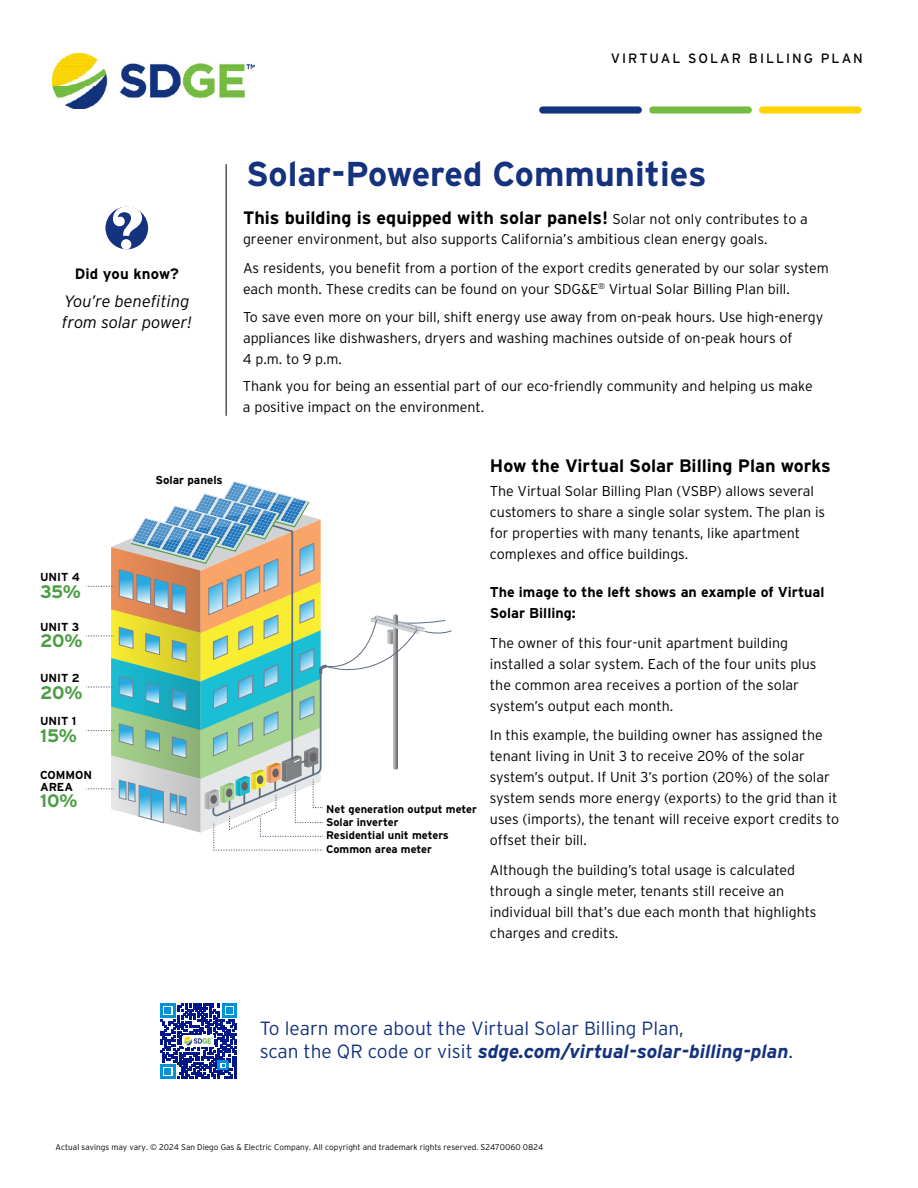
<style>
.page{position:relative;width:918px;height:1188px;background:#fff}
.page>*{position:absolute;margin:0;border:0;box-sizing:border-box;transform-origin:0 0}
.FS_HEAD{font:700 34.5px "Interstate";color:#14327d}
.t1{font:300 19.05px/23px "Interstate";color:#14327d}
.t2{font:700 18.15px "Interstate";letter-spacing:-.02em;color:#4c9e45}
.FS_HEAD-2{font:700 18px "Interstate";color:#000}
.hanging{font:700 18px "Interstate";color:#000}
.t3{font:italic 300 16.5px/21px "Interstate";color:#000}
.t4{font:700 15px "Interstate";letter-spacing:.01em;color:#000}
.hanging-2{font:300 14.25px/21px "Interstate";color:#000}
.FS_HEAD-3{font:300 14.25px/21px "Interstate";color:#000}
.hanging-3{font:700 14.25px/21px "Interstate";color:#000}
.t5{font:13.5px "Interstate";letter-spacing:.15em;color:#000}
.t6{font:700 11.55px/11.4px "Interstate";color:#000}
.t7{font:700 11.1px/13.4px "Interstate";color:#000}
.t8{font:300 8.25px "Interstate";color:#000}
.s1{font-weight:300;font-size:14.25px}
.s2{font-family:"Minion Pro";font-weight:400}
.s3{font-weight:700;font-style:italic}
</style>
<div class="page">
<img style="left:52px;top:54px;width:202px;height:54px">
<div style="left:649px;top:106px;width:103px;height:8px;background:#76bc43;border-radius:4px"></div>
<div style="left:539px;top:106px;width:103px;height:8px;background:#14327d;border-radius:4px"></div>
<div style="left:759px;top:106px;width:103px;height:8px;background:#fcd502;border-radius:4px"></div>
<hr style="left:226px;top:164px;width:1px;height:252px;background:#000">
<div style="left:105px;top:207px;width:43px;height:42px;background:#14327d;border-radius:50%"></div>
<svg style="left:113px;top:206px;width:29px;height:44px"></svg>
<div style="left:159px;top:1001px;width:79px;height:80px;background:linear-gradient(to right,#fff,#fff)"></div>
<svg style="left:161px;top:1003px;width:75px;height:76px"></svg>
<img style="left:183px;top:1036px;width:31px;height:10px">
<svg style="left:86px;top:481px;width:366px;height:370px"></svg>
<p class="t5" style="left:611px;top:51px;width:254px">VIRTUAL SOLAR BILLING PLAN</p>
<p class="t4" style="left:75px;top:266px;width:106px">Did you know?</p>
<p class="t3" style="left:62px;top:290px;width:131px">You’re benefiting from solar power!</p>
<p class="t6" style="left:40px;top:571px;width:41px">UNIT 4</p>
<p class="t2" style="left:40px;top:581px;width:43px">35%</p>
<p class="t6" style="left:40px;top:621px;width:41px">UNIT 3</p>
<p class="t2" style="left:40px;top:631px;width:44px">20%</p>
<p class="t6" style="left:40px;top:672px;width:41px">UNIT 2</p>
<p class="t2" style="left:40px;top:682px;width:44px">20%</p>
<p class="t6" style="left:40px;top:716px;width:38px">UNIT 1</p>
<p class="t2" style="left:40px;top:726px;width:38px">15%</p>
<p class="t6" style="left:40px;top:769px;width:54px">COMMON<br>AREA</p>
<p class="t2" style="left:40px;top:791px;width:39px">10%</p>
<p class="t6" style="left:155px;top:474px;width:69px">Solar panels</p>
<p class="FS_HEAD" style="left:246px;top:155px;width:462px">Solar-Powered Communities</p>
<p class="FS_HEAD-2" style="left:243px;top:208px;width:566px">This building is equipped with solar panels! <span class="s1">Solar not only contributes to a</span></p>
<p class="FS_HEAD-3" style="left:243px;top:224px;width:587px;line-height:29px">greener environment<span class="s2">,</span> but also supports California’s ambitious clean energy goals.<br>As residents, you benefit from a portion of the export credits generated by our solar system</p>
<p class="FS_HEAD-3" style="left:243px;top:275px;width:582px;line-height:27.8px">each month. These credits can be found on your SDG&amp;E<sup>®</sup> Virtual Solar Billing Plan bill.<br>To save even more on your bill, shift energy use away from on-peak hours. Use high-energy</p>
<p class="FS_HEAD-3" style="left:243px;top:327px;width:551px">appliances like dishwashers, dryers and washing machines outside of on-peak hours of<br>4 p.m. to 9 p.m.</p>
<p class="FS_HEAD-3" style="left:243px;top:376px;width:571px">Thank you for being an essential part of our eco-friendly community and helping us make a positive impact on the environment.</p>
<p class="t7" style="left:326px;top:802px;width:152px">Net generation output meter<br>Solar inverter<br>Residential unit meters<br>Common area meter</p>
<p class="hanging" style="left:490px;top:455px;width:342px">How the Virtual Solar Billing Plan works</p>
<p class="hanging-2" style="left:490px;top:480px;width:337px">The Virtual Solar Billing Plan (VSBP) allows several customers to share a single solar system. The plan is for properties with many tenants, like apartment complexes and office buildings.</p>
<p class="hanging-3" style="left:490px;top:581px;width:336px">The image to the left shows an example of Virtual<br>Solar Billing:</p>
<p class="hanging-2" style="left:490px;top:632px;width:328px">The owner of this four-unit apartment building installed a solar system. Each of the four units plus the common area receives a portion of the solar system’s output each month.</p>
<p class="hanging-2" style="left:490px;top:725px;width:351px">In this example, the building owner has assigned the tenant living in Unit 3 to receive 20% of the solar system’s output. If Unit 3’s portion (20%) of the solar system sends more energy (exports) to the grid than it uses (imports), the tenant will receive export credits to offset their bill.</p>
<p class="hanging-2" style="left:490px;top:859px;width:328px">Although the building’s total usage is calculated through a single meter, tenants still receive an individual bill that’s due each month that highlights charges and credits.</p>
<p class="t1" style="left:260px;top:1017px;width:535px">To learn more about the Virtual Solar Billing Plan,<br>scan the QR code or visit <span class="s3">sdge.com/virtual-solar-billing-plan</span>.</p>
<p class="t8" style="left:56px;top:1142px;width:489px">Actual savings may vary. © 2024 San Diego Gas &amp; Electric Company. All copyright and trademark rights reserved. S2470060 0824</p>
</div>
